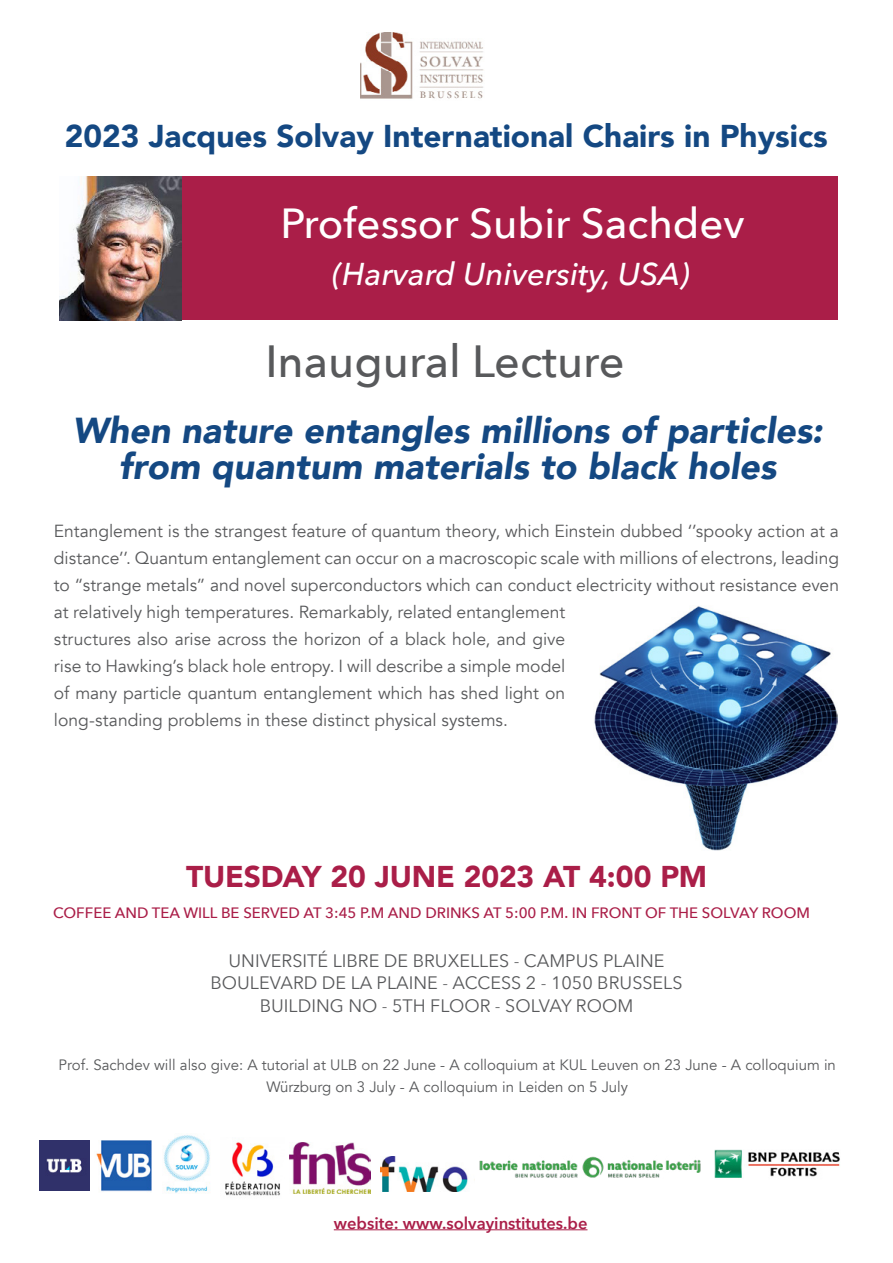
<style>
.page{position:relative;width:893px;height:1263px;background:#fff}
.page>*{position:absolute;margin:0;border:0;box-sizing:border-box;transform-origin:0 0}
.t1{font:500 45px "Avenir Next";color:#58595b}
.t2{font:500 42px "Avenir Next";color:#fff}
.t3{font:italic 900 36px/36px "Avenir";letter-spacing:.005em;color:#144882;text-align:center}
.t4{font:900 31.5px "Avenir";color:#144882}
.t5{font:italic 500 31.5px "Avenir Next";color:#fff}
.t6{font:900 30px "Avenir";letter-spacing:-.005em;color:#aa1e48}
.t7{font:18px/21.6px "Avenir Next";color:#58595b;text-align:center}
.t8{font:17.55px/27px "Avenir";color:#58595b}
.t9{font:600 16.5px "Avenir Next";color:#aa1e48}
.t10{font:15px/21.6px "Avenir";color:#58595b;text-align:center}
.t11{font:500 15px "Avenir Next";color:#aa1e48}
</style>
<div class="page">
<div style="left:182px;top:177px;width:655px;height:143px;background:#aa1e48"></div>
<img style="left:360px;top:32px;width:124px;height:67px">
<hr style="left:334px;top:1229px;width:253px;height:1px;background:#aa1e48">
<img style="left:59px;top:177px;width:123px;height:143px">
<img style="left:594px;top:606px;width:243px;height:244px">
<img style="left:39px;top:1140px;width:51px;height:50px">
<img style="left:96px;top:1141px;width:55px;height:51px">
<img style="left:225px;top:1142px;width:55px;height:54px">
<img style="left:479px;top:1156px;width:222px;height:22px">
<img style="left:290px;top:1142px;width:81px;height:51px">
<img style="left:381px;top:1156px;width:94px;height:35px">
<img style="left:163px;top:1135px;width:47px;height:58px">
<img style="left:714px;top:1149px;width:126px;height:29px">
<h3 class="t4" style="left:65px;top:109px;width:764px">2023 Jacques Solvay International Chairs in Physics</h3>
<h2 class="t2" style="left:280px;top:188px;width:466px">Professor Subir Sachdev</h2>
<h3 class="t5" style="left:332px;top:247px;width:359px">(Harvard University, USA)</h3>
<h1 class="t1" style="left:265px;top:323px;width:361px">Inaugural Lecture</h1>
<h3 class="t3" style="left:73px;top:412px;width:751px">When nature entangles millions of particles: from quantum materials to black holes</h3>
<p class="t8" style="left:54px;top:518px;width:787px">Entanglement is the strangest feature of quantum theory, which Einstein dubbed ‘’spooky action at a distance’’. Quantum entanglement can occur on a macroscopic scale with millions of electrons, leading to “strange metals” and novel superconductors which can conduct electricity without resistance even at relatively high temperatures. Remarkably, related entanglement<br>structures also arise across the horizon of a black hole, and give<br>rise to Hawking’s black hole entropy. I will describe a simple model<br>of many particle quantum entanglement which has shed light on<br>long-standing problems in these distinct physical systems.</p>
<h3 class="t6" style="left:186px;top:851px;width:522px">TUESDAY 20 JUNE 2023 AT 4:00 PM</h3>
<p class="t11" style="left:53px;top:900px;width:758px">COFFEE AND TEA WILL BE SERVED AT 3:45 P.M AND DRINKS AT 5:00 P.M. IN FRONT OF THE SOLVAY ROOM</p>
<p class="t7" style="left:210px;top:949px;width:474px">UNIVERSITÉ LIBRE DE BRUXELLES - CAMPUS PLAINE<br>BOULEVARD DE LA PLAINE - ACCESS 2 - 1050 BRUSSELS</p>
<p class="t7" style="left:260px;top:994px;width:375px">BUILDING NO - 5TH FLOOR - SOLVAY ROOM</p>
<p class="t10" style="left:58px;top:1055px;width:779px">Prof. Sachdev will also give: A tutorial at ULB on 22 June - A colloquium at KUL Leuven on 23 June - A colloquium in<br>Würzburg on 3 July - A colloquium in Leiden on 5 July</p>
<p class="t9" style="left:334px;top:1209px;width:255px">website: www.solvayinstitutes.be</p>
</div>
